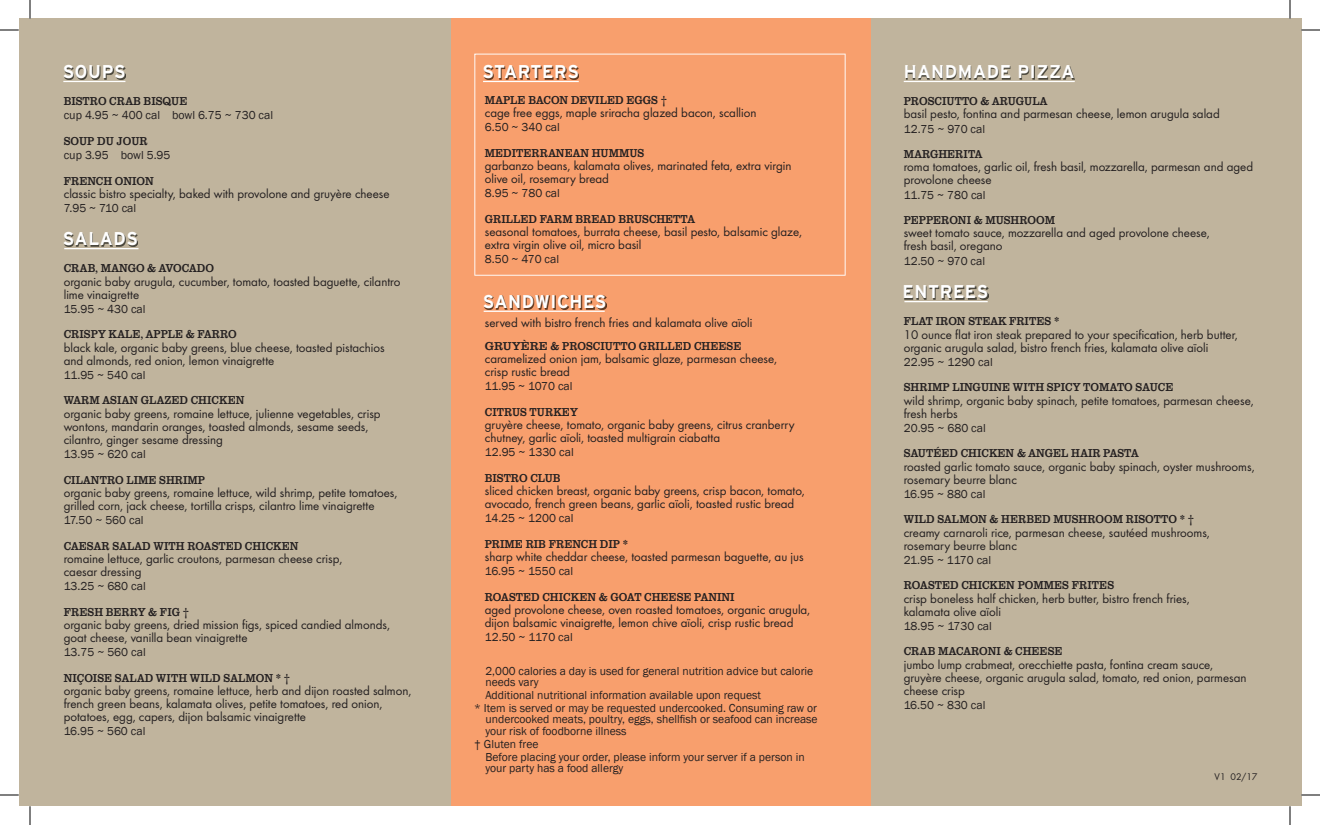
<style>
.page{position:relative;width:1320px;height:825px;background:#fff}
.page>*{position:absolute;margin:0;border:0;box-sizing:border-box;transform-origin:0 0}
.t1{font:700 18.38px "Interstate";letter-spacing:.035em;color:#fff;scale:.95 1}
.t2{font:13.12px/13.1px "Futura Boo";color:#231f20}
.t3{font:11.88px/11.2px "Franklin Gothic";color:#231f20}
.t4{font:11.88px "Clarendon URW";color:#231f20;scale:.9 1}
.t5{font:11.88px "Clarendon URW";color:#231f20}
.t6{font:10px "Futura Boo";color:#231f20}
</style>
<div class="page">
<div style="left:450px;top:19px;width:421px;height:787px;background:#f89f6d"></div>
<div style="left:19px;top:19px;width:431px;height:787px;background:#c0b49d"></div>
<div style="left:871px;top:19px;width:430px;height:787px;background:#c0b49d"></div>
<svg style="left:474px;top:54px;width:372px;height:222px"></svg>
<hr style="left:904px;top:81px;width:171px;height:1px;background:#fff">
<img style="left:906px;top:66px;width:169px;height:14px">
<hr style="left:63px;top:81px;width:62px;height:1px;background:#fff">
<img style="left:65px;top:66px;width:60px;height:13px">
<hr style="left:64px;top:248px;width:75px;height:1px;background:#fff">
<img style="left:65px;top:233px;width:73px;height:14px">
<hr style="left:484px;top:311px;width:121px;height:1px;background:#fff">
<img style="left:485px;top:296px;width:121px;height:13px">
<hr style="left:483px;top:81px;width:96px;height:1px;background:#fff">
<img style="left:484px;top:66px;width:95px;height:13px">
<hr style="left:904px;top:301px;width:84px;height:1px;background:#fff">
<img style="left:905px;top:286px;width:83px;height:14px">
<svg style="left:0;top:29px;width:19px;height:2px"></svg>
<svg style="left:1301px;top:29px;width:19px;height:2px"></svg>
<svg style="left:0;top:794px;width:19px;height:2px"></svg>
<svg style="left:1301px;top:794px;width:19px;height:2px"></svg>
<svg style="left:29px;top:0;width:2px;height:19px"></svg>
<svg style="left:29px;top:806px;width:2px;height:19px"></svg>
<svg style="left:1289px;top:0;width:2px;height:19px"></svg>
<svg style="left:1289px;top:806px;width:2px;height:19px"></svg>
<h1 class="t1" style="left:63px;top:61px;width:68px">SOUPS</h1>
<h1 class="t1" style="left:904px;top:61px;width:181px">HANDMADE PIZZA</h1>
<h1 class="t1" style="left:482px;top:61px;width:103px">STARTERS</h1>
<p class="t4" style="left:64px;top:94px;width:139px">BISTRO CRAB BISQUE</p>
<p class="t3" style="left:64px;top:110px;width:211px">cup 4.95 ~ 400 cal bowl 6.75 ~ 730 cal</p>
<p class="t4" style="left:64px;top:134px;width:95px">SOUP DU JOUR</p>
<p class="t3" style="left:64px;top:150px;width:108px">cup 3.95 bowl 5.95</p>
<p class="t4" style="left:64px;top:174px;width:102px">FRENCH ONION</p>
<p class="t2" style="left:64px;top:187px;width:327px">classic bistro specialty, baked with provolone and gruyère cheese</p>
<p class="t3" style="left:64px;top:203px;width:74px">7.95 ~ 710 cal</p>
<h1 class="t1" style="left:63px;top:228px;width:80px">SALADS</h1>
<p class="t4" style="left:64px;top:261px;width:168px">CRAB, MANGO &amp; AVOCADO</p>
<p class="t2" style="left:64px;top:275px;width:338px">organic baby arugula, cucumber, tomato, toasted baguette, cilantro lime vinaigrette</p>
<p class="t3" style="left:64px;top:304px;width:83px">15.95 ~ 430 cal</p>
<p class="t4" style="left:64px;top:327px;width:194px">CRISPY KALE, APPLE &amp; FARRO</p>
<p class="t2" style="left:64px;top:341px;width:323px">black kale, organic baby greens, blue cheese, toasted pistachios and almonds, red onion, lemon vinaigrette</p>
<p class="t3" style="left:64px;top:370px;width:83px">11.95 ~ 540 cal</p>
<p class="t4" style="left:64px;top:393px;width:202px">WARM ASIAN GLAZED CHICKEN</p>
<p class="t2" style="left:64px;top:407px;width:318px">organic baby greens, romaine lettuce, julienne vegetables, crisp wontons, mandarin oranges, toasted almonds, sesame seeds, cilantro, ginger sesame dressing</p>
<p class="t3" style="left:64px;top:449px;width:83px">13.95 ~ 620 cal</p>
<p class="t4" style="left:64px;top:473px;width:159px">CILANTRO LIME SHRIMP</p>
<p class="t2" style="left:64px;top:486px;width:335px">organic baby greens, romaine lettuce, wild shrimp, petite tomatoes, grilled corn, jack cheese, tortilla crisps, cilantro lime vinaigrette</p>
<p class="t3" style="left:64px;top:515px;width:81px">17.50 ~ 560 cal</p>
<p class="t4" style="left:64px;top:539px;width:262px">CAESAR SALAD WITH ROASTED CHICKEN</p>
<p class="t2" style="left:64px;top:552px;width:280px">romaine lettuce, garlic croutons, parmesan cheese crisp, caesar dressing</p>
<p class="t3" style="left:64px;top:581px;width:83px">13.25 ~ 680 cal</p>
<p class="t4" style="left:64px;top:605px;width:141px">FRESH BERRY &amp; FIG †</p>
<p class="t2" style="left:64px;top:618px;width:328px">organic baby greens, dried mission figs, spiced candied almonds, goat cheese, vanilla bean vinaigrette</p>
<p class="t3" style="left:64px;top:647px;width:83px">13.75 ~ 560 cal</p>
<p class="t4" style="left:64px;top:671px;width:253px">NIÇOISE SALAD WITH WILD SALMON * †</p>
<p class="t2" style="left:64px;top:684px;width:349px">organic baby greens, romaine lettuce, herb and dijon roasted salmon, french green beans, kalamata olives, petite tomatoes, red onion, potatoes, egg, capers, dijon balsamic vinaigrette</p>
<p class="t3" style="left:64px;top:726px;width:83px">16.95 ~ 560 cal</p>
<p class="t4" style="left:485px;top:93px;width:204px">MAPLE BACON DEVILED EGGS †</p>
<p class="t2" style="left:485px;top:106px;width:273px">cage free eggs, maple sriracha glazed bacon, scallion</p>
<p class="t3" style="left:485px;top:122px;width:77px">6.50 ~ 340 cal</p>
<p class="t4" style="left:485px;top:146px;width:179px">MEDITERRANEAN HUMMUS</p>
<p class="t2" style="left:485px;top:159px;width:308px">garbanzo beans, kalamata olives, marinated feta, extra virgin olive oil, rosemary bread</p>
<p class="t3" style="left:485px;top:188px;width:77px">8.95 ~ 780 cal</p>
<p class="t4" style="left:485px;top:212px;width:235px">GRILLED FARM BREAD BRUSCHETTA</p>
<p class="t2" style="left:485px;top:225px;width:319px">seasonal tomatoes, burrata cheese, basil pesto, balsamic glaze, extra virgin olive oil, micro basil</p>
<p class="t3" style="left:485px;top:254px;width:76px">8.50 ~ 470 cal</p>
<h1 class="t1" style="left:483px;top:291px;width:132px">SANDWICHES</h1>
<p class="t2" style="left:485px;top:316px;width:269px">served with bistro french fries and kalamata olive aïoli</p>
<p class="t5" style="left:485px;top:339px;width:258px">GRUYÈRE &amp; PROSCIUTTO GRILLED CHEESE</p>
<p class="t2" style="left:485px;top:352px;width:294px">caramelized onion jam, balsamic glaze, parmesan cheese, crisp rustic bread</p>
<p class="t3" style="left:485px;top:381px;width:89px">11.95 ~ 1070 cal</p>
<p class="t4" style="left:485px;top:405px;width:105px">CITRUS TURKEY</p>
<p class="t2" style="left:485px;top:418px;width:311px">gruyère cheese, tomato, organic baby greens, citrus cranberry chutney, garlic aïoli, toasted multigrain ciabatta</p>
<p class="t3" style="left:485px;top:447px;width:90px">12.95 ~ 1330 cal</p>
<p class="t4" style="left:485px;top:471px;width:86px">BISTRO CLUB</p>
<p class="t2" style="left:485px;top:484px;width:322px">sliced chicken breast, organic baby greens, crisp bacon, tomato, avocado, french green beans, garlic aïoli, toasted rustic bread</p>
<p class="t3" style="left:485px;top:513px;width:90px">14.25 ~ 1200 cal</p>
<p class="t4" style="left:485px;top:537px;width:161px">PRIME RIB FRENCH DIP *</p>
<p class="t2" style="left:485px;top:550px;width:321px">sharp white cheddar cheese, toasted parmesan baguette, au jus</p>
<p class="t3" style="left:485px;top:566px;width:90px">16.95 ~ 1550 cal</p>
<p class="t4" style="left:485px;top:589px;width:279px">ROASTED CHICKEN &amp; GOAT CHEESE PANINI</p>
<p class="t2" style="left:485px;top:603px;width:327px">aged provolone cheese, oven roasted tomatoes, organic arugula, dijon balsamic vinaigrette, lemon chive aïoli, crisp rustic bread</p>
<p class="t3" style="left:485px;top:632px;width:90px">12.50 ~ 1170 cal</p>
<p class="t3" style="left:485px;top:665px;width:329px">2,000 calories a day is used for general nutrition advice but calorie needs vary</p>
<p class="t3" style="left:474px;top:689px;width:344px;line-height:13px;text-indent:11px">Additional nutritional information available upon request<br>* Item is served or may be requested undercooked. Consuming raw or</p>
<p class="t3" style="left:485px;top:714px;width:334px">undercooked meats, poultry, eggs, shellfish or seafood can increase your risk of foodborne illness</p>
<p class="t3" style="left:485px;top:737px;width:321px;line-height:13px;text-indent:-11px">† Gluten free<br>Before placing your order, please inform your server if a person in</p>
<p class="t3" style="left:485px;top:763px;width:139px">your party has a food allergy</p>
<p class="t4" style="left:904px;top:94px;width:161px">PROSCIUTTO &amp; ARUGULA</p>
<p class="t2" style="left:904px;top:107px;width:318px">basil pesto, fontina and parmesan cheese, lemon arugula salad</p>
<p class="t3" style="left:904px;top:123px;width:83px">12.75 ~ 970 cal</p>
<p class="t4" style="left:904px;top:147px;width:89px">MARGHERITA</p>
<p class="t2" style="left:904px;top:160px;width:351px">roma tomatoes, garlic oil, fresh basil, mozzarella, parmesan and aged provolone cheese</p>
<p class="t3" style="left:904px;top:189px;width:83px">11.75 ~ 780 cal</p>
<p class="t4" style="left:904px;top:213px;width:170px">PEPPERONI &amp; MUSHROOM</p>
<p class="t2" style="left:904px;top:226px;width:307px">sweet tomato sauce, mozzarella and aged provolone cheese, fresh basil, oregano</p>
<p class="t3" style="left:904px;top:255px;width:83px">12.50 ~ 970 cal</p>
<h1 class="t1" style="left:903px;top:281px;width:92px">ENTREES</h1>
<p class="t4" style="left:904px;top:314px;width:174px">FLAT IRON STEAK FRITES *</p>
<p class="t2" style="left:904px;top:328px;width:336px">10 ounce flat iron steak prepared to your specification, herb butter, organic arugula salad, bistro french fries, kalamata olive aïoli</p>
<p class="t3" style="left:904px;top:357px;width:91px">22.95 ~ 1290 cal</p>
<p class="t4" style="left:904px;top:380px;width:301px">SHRIMP LINGUINE WITH SPICY TOMATO SAUCE</p>
<p class="t2" style="left:904px;top:394px;width:351px">wild shrimp, organic baby spinach, petite tomatoes, parmesan cheese, fresh herbs</p>
<p class="t3" style="left:904px;top:423px;width:84px">20.95 ~ 680 cal</p>
<p class="t4" style="left:904px;top:446px;width:263px">SAUTÉED CHICKEN &amp; ANGEL HAIR PASTA</p>
<p class="t2" style="left:904px;top:460px;width:352px">roasted garlic tomato sauce, organic baby spinach, oyster mushrooms, rosemary beurre blanc</p>
<p class="t3" style="left:904px;top:489px;width:83px">16.95 ~ 880 cal</p>
<p class="t4" style="left:904px;top:512px;width:324px">WILD SALMON &amp; HERBED MUSHROOM RISOTTO * †</p>
<p class="t2" style="left:904px;top:526px;width:308px">creamy carnaroli rice, parmesan cheese, sautéed mushrooms, rosemary beurre blanc</p>
<p class="t3" style="left:904px;top:555px;width:89px">21.95 ~ 1170 cal</p>
<p class="t4" style="left:904px;top:578px;width:235px">ROASTED CHICKEN POMMES FRITES</p>
<p class="t2" style="left:904px;top:592px;width:288px">crisp boneless half chicken, herb butter, bistro french fries, kalamata olive aïoli</p>
<p class="t3" style="left:904px;top:621px;width:90px">18.95 ~ 1730 cal</p>
<p class="t4" style="left:904px;top:644px;width:178px">CRAB MACARONI &amp; CHEESE</p>
<p class="t2" style="left:904px;top:658px;width:344px">jumbo lump crabmeat, orecchiette pasta, fontina cream sauce, gruyère cheese, organic arugula salad, tomato, red onion, parmesan cheese crisp</p>
<p class="t3" style="left:904px;top:700px;width:83px">16.50 ~ 830 cal</p>
<p class="t6" style="left:1215px;top:770px;width:44px">V1 02/17</p>
</div>
